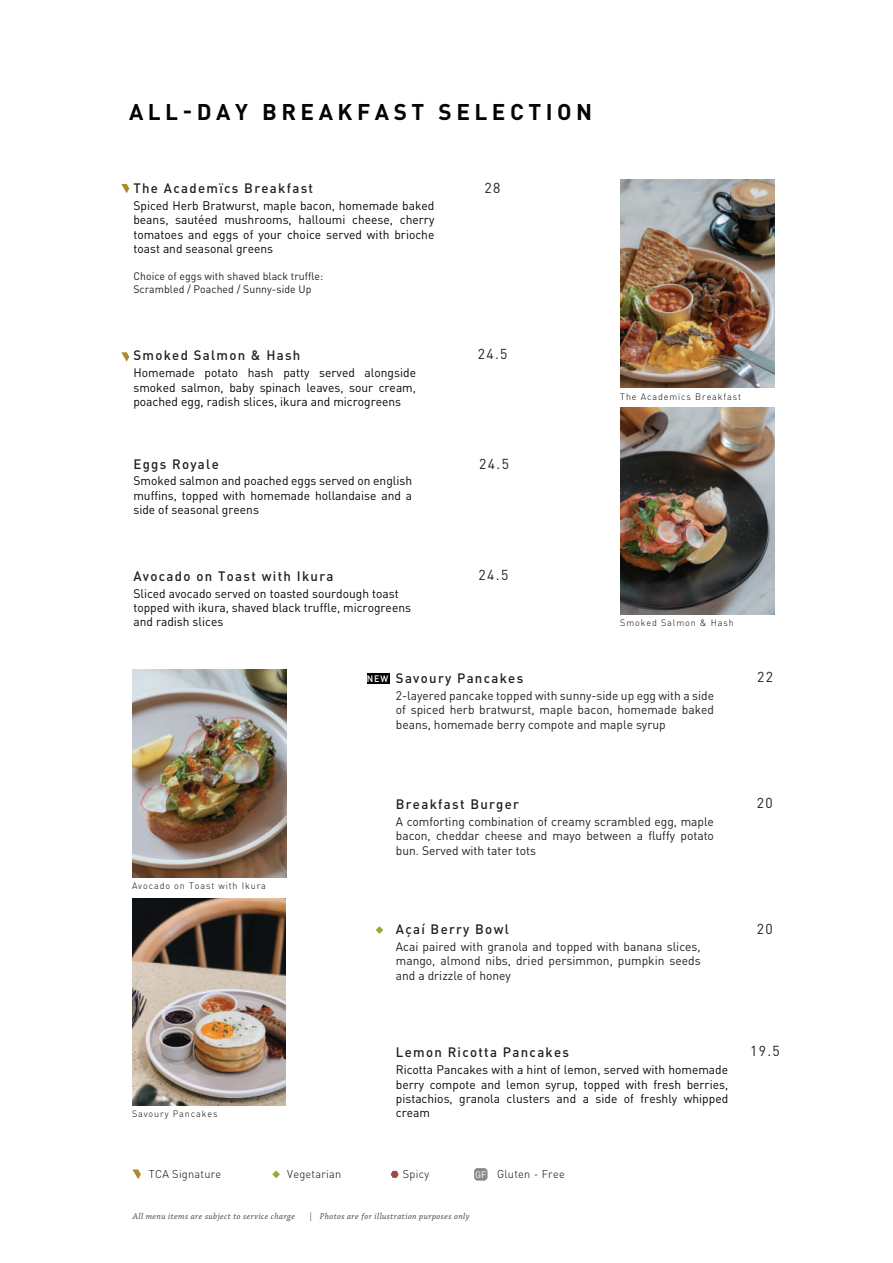
<style>
.page{position:relative;width:893px;height:1263px;background:#fff}
.page>*{position:absolute;margin:0;border:0;box-sizing:border-box;transform-origin:0 0}
.t1{font:700 22.5px "DIN Pro";letter-spacing:.2em;color:#040503}
.t2{font:14.25px "DIN Pro";letter-spacing:.1em;color:#211e1e}
.t3{font:500 13.5px "DIN Pro";letter-spacing:.1em;color:#211e1e}
.t4{font:12.3px/14.4px "DIN Pro";color:#040503;text-align:justify}
.t5{font:12.3px/14.4px "DIN Pro";color:#231f20;text-align:justify}
.t6{font:300 11.25px "DIN Pro";letter-spacing:.025em;color:#040503}
.t7{font:10.8px/12.6px "DIN Pro";letter-spacing:.005em;color:#211e1e}
.t8{font:300 9.3px "DIN Pro";letter-spacing:.1em;color:#040503}
.t9{font:500 9.3px "DIN Pro";color:#fff}
.t10{font:italic 9px "Chaparral Pro";letter-spacing:.05em;color:#424143}
.s1{font-weight:400;font-size:9.15px;color:#fff}
</style>
<div class="page">
<img style="left:620px;top:407px;width:154px;height:208px">
<svg style="left:376px;top:926px;width:7px;height:8px"></svg>
<svg style="left:121px;top:184px;width:8px;height:9px"></svg>
<svg style="left:121px;top:352px;width:8px;height:10px"></svg>
<img style="left:132px;top:670px;width:154px;height:207px">
<div style="left:367px;top:674px;width:22px;height:10px;background:#040503"></div>
<svg style="left:132px;top:1169px;width:9px;height:10px"></svg>
<svg style="left:391px;top:1171px;width:8px;height:7px"></svg>
<svg style="left:272px;top:1170px;width:8px;height:8px"></svg>
<div style="left:474px;top:1168px;width:14px;height:13px;background:#8a898a;border-radius:4px"></div>
<img style="left:132px;top:898px;width:153px;height:207px">
<img style="left:620px;top:179px;width:154px;height:208px">
<h1 class="t1" style="left:129px;top:97px;width:465px">ALL-DAY BREAKFAST SELECTION</h1>
<p class="t3" style="left:133px;top:179px;width:181px">The Academïcs Breakfast</p>
<p class="t2" style="left:484px;top:178px;width:17px">28</p>
<p class="t4" style="left:133px;top:198px;width:302px">Spiced Herb Bratwurst, maple bacon, homemade baked beans, sautéed mushrooms, halloumi cheese, cherry tomatoes and eggs of your choice served with brioche toast and seasonal greens</p>
<p class="t7" style="left:133px;top:270px;width:191px">Choice of eggs with shaved black truffle:<br>Scrambled / Poached / Sunny-side Up</p>
<p class="t3" style="left:133px;top:346px;width:168px">Smoked Salmon &amp; Hash</p>
<p class="t2" style="left:478px;top:345px;width:31px">24.5</p>
<p class="t4" style="left:133px;top:365px;width:284px">Homemade potato hash patty served alongside smoked salmon, baby spinach leaves, sour cream, poached egg, radish slices, ikura and microgreens</p>
<p class="t3" style="left:133px;top:454px;width:87px">Eggs Royale</p>
<p class="t2" style="left:479px;top:454px;width:31px">24.5</p>
<p class="t4" style="left:133px;top:473px;width:280px">Smoked salmon and poached eggs served on english muffins, topped with homemade hollandaise and a side of seasonal greens</p>
<p class="t3" style="left:133px;top:567px;width:202px">Avocado on Toast with Ikura</p>
<p class="t2" style="left:479px;top:565px;width:31px">24.5</p>
<p class="t4" style="left:133px;top:585px;width:279px;text-align:left">Sliced avocado served on toasted sourdough toast topped with ikura, shaved black truffle, microgreens and radish slices</p>
<p class="t8" style="left:620px;top:390px;width:122px">The Academïcs Breakfast</p>
<p class="t8" style="left:620px;top:616px;width:115px">Smoked Salmon &amp; Hash</p>
<p class="t9" style="left:367px;top:672px;width:23px">NEW</p>
<p class="t3" style="left:396px;top:669px;width:129px">Savoury Pancakes</p>
<p class="t2" style="left:757px;top:667px;width:17px">22</p>
<p class="t5" style="left:396px;top:688px;width:320px">2-layered pancake topped with sunny-side up egg with a side of spiced herb bratwurst, maple bacon, homemade baked beans, homemade berry compote and maple syrup</p>
<p class="t8" style="left:132px;top:879px;width:135px">Avocado on Toast with Ikura</p>
<p class="t8" style="left:132px;top:1107px;width:87px">Savoury Pancakes</p>
<p class="t3" style="left:396px;top:795px;width:125px">Breakfast Burger</p>
<p class="t2" style="left:757px;top:793px;width:17px">20</p>
<p class="t5" style="left:396px;top:814px;width:320px">A comforting combination of creamy scrambled egg, maple bacon, cheddar cheese and mayo between a fluffy potato bun. Served with tater tots</p>
<p class="t3" style="left:396px;top:920px;width:115px">Açaí Berry Bowl</p>
<p class="t5" style="left:396px;top:939px;width:306px">Acai paired with granola and topped with banana slices, mango, almond nibs, dried persimmon, pumpkin seeds and a drizzle of honey</p>
<p class="t2" style="left:757px;top:919px;width:17px">20</p>
<p class="t3" style="left:396px;top:1043px;width:175px">Lemon Ricotta Pancakes</p>
<p class="t2" style="left:750px;top:1041px;width:31px">19.5</p>
<p class="t4" style="left:396px;top:1062px;width:334px">Ricotta Pancakes with a hint of lemon, served with homemade berry compote and lemon syrup, topped with fresh berries, pistachios, granola clusters and a side of freshly whipped cream</p>
<p class="t6" style="left:149px;top:1166px;width:74px">TCA Signature</p>
<p class="t6" style="left:287px;top:1166px;width:55px">Vegetarian</p>
<p class="t6" style="left:403px;top:1166px;width:28px">Spicy</p>
<p class="t6" style="left:475px;top:1166px;width:91px"><span class="s1">GF</span> Gluten - Free</p>
<p class="t10" style="left:133px;top:1211px;width:163px">All menu items are subject to service charge</p>
<p class="t10" style="left:308px;top:1211px;width:163px">| Photos are for illustration purposes only</p>
</div>
